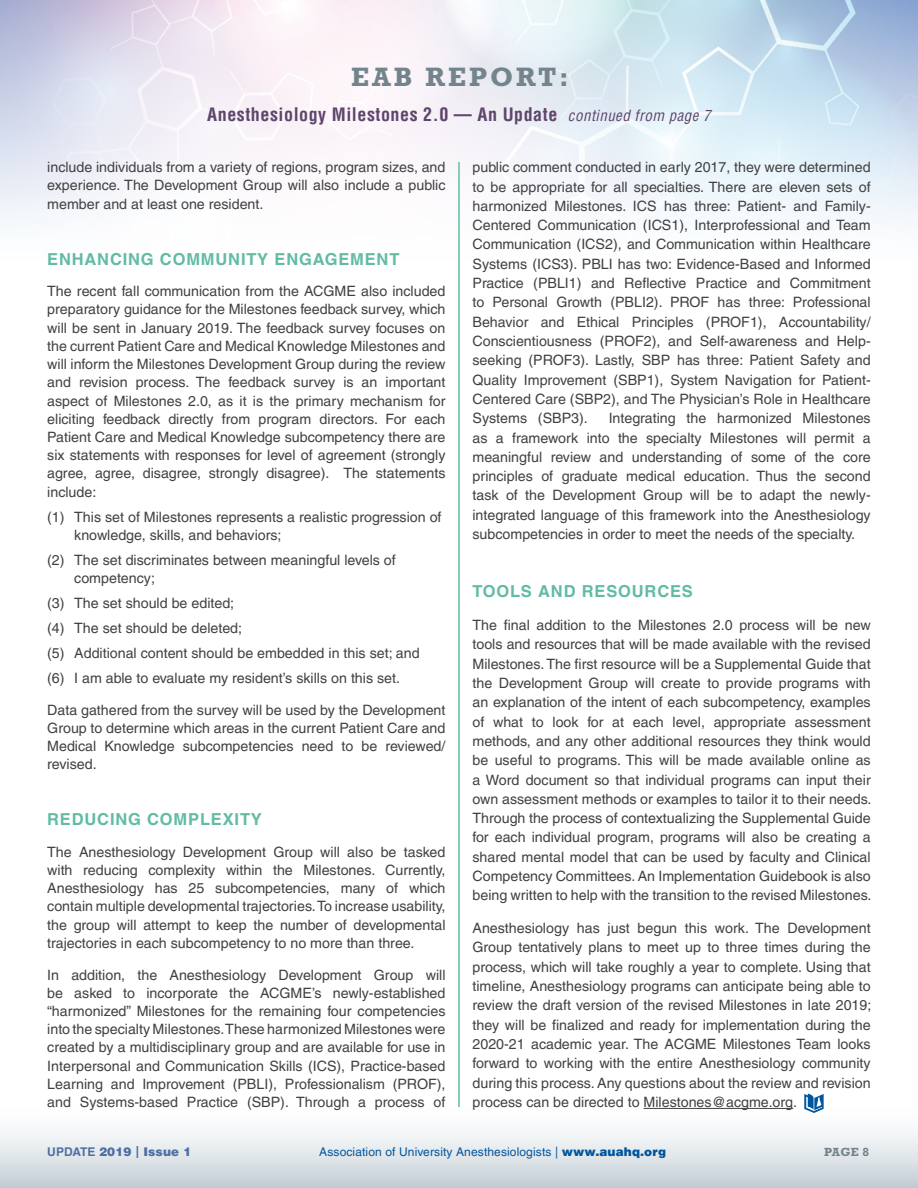
<style>
.page{position:relative;width:918px;height:1188px;background:#fff}
.page>*{position:absolute;margin:0;border:0;box-sizing:border-box;transform-origin:0 0}
.t1{font:700 27px "Rockwell Std";letter-spacing:.11em;color:#73848d}
.t2{font:700 condensed 18px "Helvetica LT Pro";letter-spacing:.03em;color:#5f456c}
.t3{font:700 16.5px "Helvetica LT Pro";letter-spacing:.05em;color:#62bba5}
.t4{font:14.25px/19.4px "Helvetica LT Pro";color:#414042;text-align:justify}
.t5{font:12px "Helvetica LT Pro";letter-spacing:.01em;color:#00569e}
.t6{font:900 12px "Helvetica LT Pro";letter-spacing:.01em;color:#4f70a5}
.t7{font:700 12px "Rockwell Std";color:#73848d}
.s1{font-weight:400;font-style:italic;font-size:15px}
.s2{font-weight:700}
.s3{font-weight:900}
</style>
<div class="page">
<div style="left:0;top:1107px;width:918px;height:81px;background:linear-gradient(to bottom,#fff,#c5d0d6)"></div>
<img style="left:0;top:0;width:918px;height:221px">
<hr style="left:644px;top:1108px;width:149px;height:1px;background:#414042">
<svg style="left:804px;top:1093px;width:20px;height:20px"></svg>
<hr style="left:458px;top:162px;width:2px;height:945px;background:#62bba5">
<h1 class="t1" style="left:351px;top:61px;width:219px">EAB REPORT:</h1>
<p class="t2" style="left:207px;top:102px;width:505px">Anesthesiology Milestones 2.0 — An Update <span class="s1">continued from page 7</span></p>
<p class="t4" style="left:47px;top:158px;width:400px;line-height:18.1px">include individuals from a variety of regions, program sizes, and experience. The Development Group will also include a public member and at least one resident.</p>
<p class="t3" style="left:47px;top:249px;width:354px">ENHANCING COMMUNITY ENGAGEMENT</p>
<p class="t4" style="left:47px;top:282px;width:400px;line-height:18.1px">The recent fall communication from the ACGME also included preparatory guidance for the Milestones feedback survey, which will be sent in January 2019. The feedback survey focuses on the current Patient Care and Medical Knowledge Milestones and will inform the Milestones Development Group during the review and revision process. The feedback survey is an important aspect of Milestones 2.0, as it is the primary mechanism for eliciting feedback directly from program directors. For each Patient Care and Medical Knowledge subcompetency there are six statements with responses for level of agreement (strongly agree, agree, disagree, strongly disagree). The statements include:</p>
<p class="t4" style="left:74px;top:507px;width:369px;line-height:18.1px;text-indent:-27px">(1) This set of Milestones represents a realistic progression of knowledge, skills, and behaviors;</p>
<p class="t4" style="left:74px;top:551px;width:323px;line-height:18.1px;text-indent:-27px">(2) The set discriminates between meaningful levels of competency;</p>
<p class="t4" style="left:47px;top:590px;width:374px;line-height:24.9px;text-align:left">(3) The set should be edited;<br>(4) The set should be deleted;<br>(5) Additional content should be embedded in this set; and (6) I am able to evaluate my resident’s skills on this set.</p>
<p class="t4" style="left:47px;top:700px;width:400px;line-height:18.1px">Data gathered from the survey will be used by the Development Group to determine which areas in the current Patient Care and Medical Knowledge subcompetencies need to be reviewed/ revised.</p>
<p class="t3" style="left:47px;top:809px;width:216px">REDUCING COMPLEXITY</p>
<p class="t4" style="left:47px;top:843px;width:400px;line-height:18.1px">The Anesthesiology Development Group will also be tasked with reducing complexity within the Milestones. Currently, Anesthesiology has 25 subcompetencies, many of which contain multiple developmental trajectories. To increase usability, the group will attempt to keep the number of developmental trajectories in each subcompetency to no more than three.</p>
<p class="t4" style="left:47px;top:965px;width:400px;line-height:18.1px">In addition, the Anesthesiology Development Group will be asked to incorporate the ACGME’s newly-established “harmonized” Milestones for the remaining four competencies into the specialty Milestones. These harmonized Milestones were created by a multidisciplinary group and are available for use in Interpersonal and Communication Skills (ICS), Practice-based Learning and Improvement (PBLI), Professionalism (PROF), and Systems-based Practice (SBP). Through a process of</p>
<p class="t4" style="left:472px;top:158px;width:400px">public comment conducted in early 2017, they were determined to be appropriate for all specialties. There are eleven sets of harmonized Milestones. ICS has three: Patient- and Family-Centered Communication (ICS1), Interprofessional and Team Communication (ICS2), and Communication within Healthcare Systems (ICS3). PBLI has two: Evidence-Based and Informed Practice (PBLI1) and Reflective Practice and Commitment to Personal Growth (PBLI2). PROF has three: Professional Behavior and Ethical Principles (PROF1), Accountability/ Conscientiousness (PROF2), and Self-awareness and Help&shy;seeking (PROF3). Lastly, SBP has three: Patient Safety and Quality Improvement (SBP1), System Navigation for Patient-Centered Care (SBP2), and The Physician’s Role in Healthcare Systems (SBP3).</p>
<p class="t4" style="left:472px;top:409px;width:400px;text-indent:136px">Integrating the harmonized Milestones as a framework into the specialty Milestones will permit a meaningful review and understanding of some of the core principles of graduate medical education. Thus the second task of the Development Group will be to adapt the newly&shy;integrated language of this framework into the Anesthesiology subcompetencies in order to meet the needs of the specialty.</p>
<p class="t3" style="left:472px;top:581px;width:222px">TOOLS AND RESOURCES</p>
<p class="t4" style="left:472px;top:615px;width:401px">The final addition to the Milestones 2.0 process will be new tools and resources that will be made available with the revised Milestones. The first resource will be a Supplemental Guide that the Development Group will create to provide programs with an explanation of the intent of each subcompetency, examples of what to look for at each level, appropriate assessment methods, and any other additional resources they think would be useful to programs. This will be made available online as a Word document so that individual programs can input their own assessment methods or examples to tailor it to their needs.<br>Through the process of contextualizing the Supplemental Guide for each individual program, programs will also be creating a shared mental model that can be used by faculty and Clinical Competency Committees. An Implementation Guidebook is also being written to help with the transition to the revised Milestones.</p>
<p class="t4" style="left:472px;top:918px;width:400px">Anesthesiology has just begun this work. The Development Group tentatively plans to meet up to three times during the process, which will take roughly a year to complete. Using that timeline, Anesthesiology programs can anticipate being able to review the draft version of the revised Milestones in late 2019; they will be finalized and ready for implementation during the 2020-21 academic year. The ACGME Milestones Team looks forward to working with the entire Anesthesiology community during this process. Any questions about the review and revision process can be directed to Milestones@acgme.org.</p>
<p class="t6" style="left:47px;top:1144px;width:146px"><span class="s2">UPDATE</span> 2019 | Issue 1</p>
<p class="t5" style="left:319px;top:1145px;width:348px">Association of University Anesthesiologists | <span class="s3">www.auahq.org</span></p>
<p class="t7" style="left:824px;top:1145px;width:47px">PAGE 8</p>
</div>
